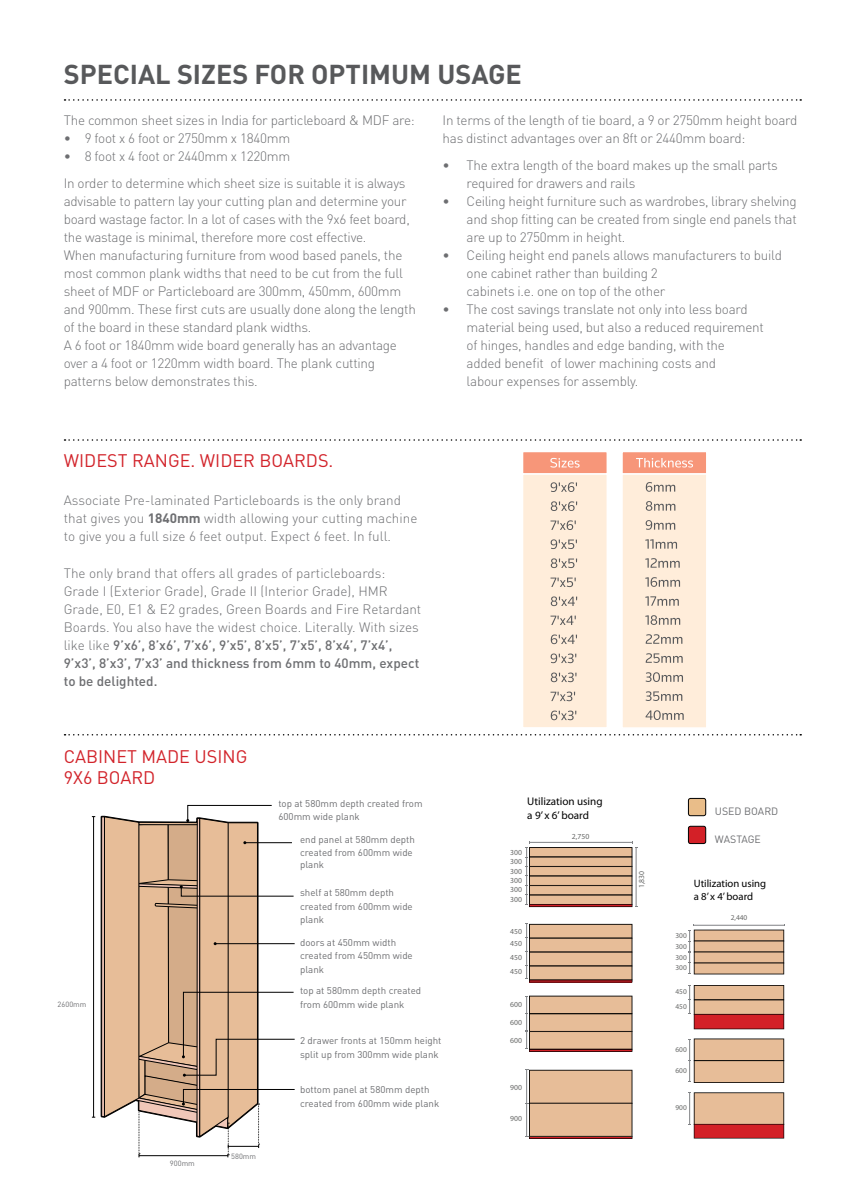
<style>
.page{position:relative;width:864px;height:1188px;background:#fff}
.page>*{position:absolute;margin:0;border:0;box-sizing:border-box;transform-origin:0 0}
.t1{font:700 27px "DIN Pro";color:#58595b}
.t2{font:18px/21px "DIN Pro";color:#d2232a}
.t3{font:300 13.5px/18px "DIN Pro";letter-spacing:-.02em;color:#6d6e71}
.t4{font:300 13.5px/18px "DIN Pro";color:#6d6e71}
.t5{font:11.1px/13.4px "Myriad Pro";color:#000}
.t6{font:10.65px/12.9px "Myriad Pro";color:#000}
.t7{font:10.5px "DIN Pro";color:#6d6e71}
.t8{font:9.75px/13.5px "DIN Pro";color:#6d6e71}
.t9{font:7.65px/9.3px "Myriad Pro";color:#686968}
.t10{font:7.5px "DIN Pro";color:#6d6e71}
.t11{font:7.35px/10.6px "Myriad Pro";color:#686968;text-align:justify}
.s1{font-weight:700}
.s2{font-weight:500}
</style>
<div class="page">
<svg style="left:65px;top:439px;width:736px;height:2px"></svg>
<svg style="left:65px;top:734px;width:736px;height:2px"></svg>
<hr style="left:529px;top:980px;width:103px;height:2px;background:#000">
<hr style="left:529px;top:1049px;width:103px;height:3px;background:#000">
<hr style="left:529px;top:1136px;width:103px;height:3px;background:#000">
<svg style="left:526px;top:841px;width:111px;height:67px;background:#caa98f"></svg>
<svg style="left:525px;top:924px;width:107px;height:56px;background:#cfab8b"></svg>
<svg style="left:526px;top:996px;width:106px;height:54px;background:#d3ad8d"></svg>
<svg style="left:525px;top:1070px;width:107px;height:68px;background:#dbb291"></svg>
<svg style="left:689px;top:924px;width:96px;height:51px;background:#cfb196"></svg>
<svg style="left:689px;top:985px;width:95px;height:44px;background:#ce816e"></svg>
<svg style="left:689px;top:1039px;width:95px;height:44px;background:#d8b392"></svg>
<svg style="left:689px;top:1092px;width:95px;height:47px;background:#d58c77"></svg>
<div style="left:688px;top:826px;width:18px;height:18px;background:#d32027;border-radius:2px"></div>
<div style="left:688px;top:826px;width:18px;height:18px;border:1px solid #000;border-radius:2px"></div>
<div style="left:688px;top:798px;width:18px;height:18px;background:#e9bd89;border-radius:2px"></div>
<div style="left:688px;top:798px;width:18px;height:18px;border:1px solid #000;border-radius:2px"></div>
<svg style="left:65px;top:99px;width:736px;height:2px"></svg>
<div style="left:522px;top:451px;width:86px;height:24px;background:#f79679;border:1px solid #fff"></div>
<div style="left:621px;top:451px;width:87px;height:24px;background:#f79679;border:1px solid #fff"></div>
<div style="left:522px;top:473px;width:86px;height:256px;background:#ffedda;border:1px solid #fff"></div>
<div style="left:621px;top:473px;width:87px;height:256px;background:#ffedda;border:1px solid #fff"></div>
<svg style="left:551px;top:482px;width:26px;height:10px"></svg>
<svg style="left:551px;top:501px;width:26px;height:10px"></svg>
<svg style="left:551px;top:520px;width:25px;height:10px"></svg>
<svg style="left:551px;top:539px;width:26px;height:10px"></svg>
<svg style="left:551px;top:558px;width:26px;height:10px"></svg>
<svg style="left:551px;top:578px;width:25px;height:9px"></svg>
<svg style="left:551px;top:596px;width:26px;height:10px"></svg>
<svg style="left:551px;top:616px;width:25px;height:9px"></svg>
<svg style="left:551px;top:654px;width:25px;height:9px"></svg>
<svg style="left:551px;top:673px;width:26px;height:9px"></svg>
<svg style="left:551px;top:692px;width:24px;height:9px"></svg>
<svg style="left:551px;top:711px;width:25px;height:9px"></svg>
<svg style="left:551px;top:635px;width:26px;height:9px"></svg>
<svg style="left:646px;top:482px;width:29px;height:10px"></svg>
<svg style="left:646px;top:501px;width:29px;height:10px"></svg>
<svg style="left:646px;top:520px;width:29px;height:10px"></svg>
<svg style="left:645px;top:539px;width:32px;height:10px"></svg>
<svg style="left:645px;top:558px;width:35px;height:10px"></svg>
<svg style="left:645px;top:577px;width:35px;height:10px"></svg>
<svg style="left:645px;top:596px;width:34px;height:10px"></svg>
<svg style="left:645px;top:615px;width:35px;height:10px"></svg>
<svg style="left:646px;top:634px;width:36px;height:10px"></svg>
<svg style="left:646px;top:653px;width:37px;height:10px"></svg>
<svg style="left:646px;top:672px;width:37px;height:10px"></svg>
<svg style="left:646px;top:691px;width:36px;height:10px"></svg>
<svg style="left:646px;top:710px;width:38px;height:10px"></svg>
<svg style="left:550px;top:458px;width:30px;height:10px"></svg>
<svg style="left:636px;top:458px;width:57px;height:10px"></svg>
<div style="left:101px;top:816px;width:4px;height:301px;border:1px solid #000"></div>
<svg style="left:104px;top:805px;width:191px;height:352px"></svg>
<hr style="left:93px;top:817px;width:1px;height:300px;background:#000">
<h1 class="t1" style="left:64px;top:56px;width:460px">SPECIAL SIZES FOR OPTIMUM USAGE</h1>
<p class="t3" style="left:64px;top:110px;width:352px">The common sheet sizes in India for particleboard &amp; MDF are:</p>
<p class="t3" style="left:64px;top:128px;width:228px">• 9 foot x 6 foot or 2750mm x 1840mm</p>
<p class="t3" style="left:64px;top:142px;width:343px;line-height:27px">• 8 foot x 4 foot or 2440mm x 1220mm<br>In order to determine which sheet size is suitable it is always</p>
<p class="t3" style="left:64px;top:191px;width:354px">advisable to pattern lay your cutting plan and determine your board wastage factor. In a lot of cases with the 9x6 feet board, the wastage is minimal, therefore more cost effective.<br>When manufacturing furniture from wood based panels, the most common plank widths that need to be cut from the full sheet of MDF or Particleboard are 300mm, 450mm, 600mm and 900mm. These first cuts are usually done along the length of the board in these standard plank widths.<br>A 6 foot or 1840mm wide board generally has an advantage over a 4 foot or 1220mm width board. The plank cutting patterns below demonstrates this.</p>
<p class="t3" style="left:443px;top:110px;width:356px">In terms of the length of tie board, a 9 or 2750mm height board has distinct advantages over an 8ft or 2440mm board:</p>
<p class="t3" style="left:467px;top:155px;width:313px;text-indent:-24px">• The extra length of the board makes up the small parts required for drawers and rails</p>
<p class="t3" style="left:467px;top:191px;width:332px;text-align:justify;text-indent:-24px">• Ceiling height furniture such as wardrobes, library shelving and shop fitting can be created from single end panels that are up to 2750mm in height.</p>
<p class="t3" style="left:467px;top:245px;width:317px;text-indent:-24px">• Ceiling height end panels allows manufacturers to build one cabinet rather than building 2<br>cabinets i.e. one on top of the other</p>
<p class="t3" style="left:467px;top:299px;width:299px;text-indent:-24px">• The cost savings translate not only into less board material being used, but also a reduced requirement of hinges, handles and edge banding, with the<br>added benefit of lower machining costs and<br>labour expenses for assembly.</p>
<h2 class="t2" style="left:64px;top:449px;width:271px">WIDEST RANGE. WIDER BOARDS.</h2>
<p class="t4" style="left:64px;top:491px;width:355px">Associate Pre-laminated Particleboards is the only brand that gives you <span class="s1">1840mm</span> width allowing your cutting machine to give you a full size 6 feet output. Expect 6 feet. In full.</p>
<p class="t4" style="left:64px;top:564px;width:359px">The only brand that offers all grades of particleboards:<br>Grade I (Exterior Grade), Grade II (Interior Grade), HMR Grade, E0, E1 &amp; E2 grades, Green Boards and Fire Retardant Boards. You also have the widest choice. Literally. With sizes like like <span class="s2">9’x6’, 8’x6’, 7’x6’, 9’x5’, 8’x5’, 7’x5’, 8’x4’, 7’x4’, 9’x3’, 8’x3’, 7’x3’ and thickness from 6mm to 40mm, expect to be delighted.</span></p>
<h2 class="t2" style="left:64px;top:746px;width:185px">CABINET MADE USING<br>9X6 BOARD</h2>
<p class="t10" style="left:58px;top:999px;width:30px">2600mm</p>
<p class="t10" style="left:170px;top:1159px;width:26px">900mm</p>
<p class="t10" style="left:231px;top:1151px;width:26px">580mm</p>
<p class="t8" style="left:278px;top:797px;width:146px;line-height:12.6px">top at 580mm depth created from<br>600mm wide plank</p>
<p class="t8" style="left:300px;top:833px;width:116px;line-height:12.6px">end panel at 580mm depth created from 600mm wide plank</p>
<p class="t8" style="left:300px;top:885px;width:114px">shelf at 580mm depth created from 600mm wide plank</p>
<p class="t8" style="left:300px;top:935px;width:114px">doors at 450mm width created from 450mm wide plank</p>
<p class="t8" style="left:300px;top:984px;width:123px">top at 580mm depth created from 600mm wide plank</p>
<p class="t8" style="left:300px;top:1033px;width:143px">2 drawer fronts at 150mm height split up from 300mm wide plank</p>
<p class="t8" style="left:300px;top:1083px;width:141px">bottom panel at 580mm depth created from 600mm wide plank</p>
<p class="t5" style="left:527px;top:795px;width:77px">Utilization using a 9’ x 6’ board</p>
<p class="t9" style="left:572px;top:832px;width:19px">2,750</p>
<p class="t9" style="left:510px;top:848px;width:13px;text-align:justify">300<br>300<br>300<br>300<br>300<br>300</p>
<p class="t9" style="left:510px;top:925px;width:13px;line-height:12.8px">450<br>450</p>
<p class="t9" style="left:510px;top:951px;width:13px;line-height:14px">450<br>450</p>
<p class="t9" style="left:510px;top:1000px;width:13px">600</p>
<p class="t9" style="left:510px;top:1018px;width:13px">600</p>
<p class="t9" style="left:510px;top:1035px;width:13px">600</p>
<p class="t9" style="left:510px;top:1083px;width:13px">900</p>
<p class="t9" style="left:510px;top:1114px;width:13px">900</p>
<p class="t9" style="left:637px;top:888px;width:19px;rotate:-90deg">1,830</p>
<p class="t7" style="left:715px;top:804px;width:65px">USED BOARD</p>
<p class="t7" style="left:715px;top:832px;width:48px">WASTAGE</p>
<p class="t6" style="left:694px;top:877px;width:74px">Utilization using a 8’ x 4’ board</p>
<p class="t11" style="left:731px;top:913px;width:18px">2,440</p>
<p class="t11" style="left:675px;top:930px;width:13px">300<br>300<br>300<br>300</p>
<p class="t11" style="left:675px;top:984px;width:13px;line-height:14.4px">450<br>450</p>
<p class="t11" style="left:675px;top:1044px;width:13px">600</p>
<p class="t11" style="left:675px;top:1065px;width:13px">600</p>
<p class="t11" style="left:675px;top:1102px;width:13px">900</p>
</div>
